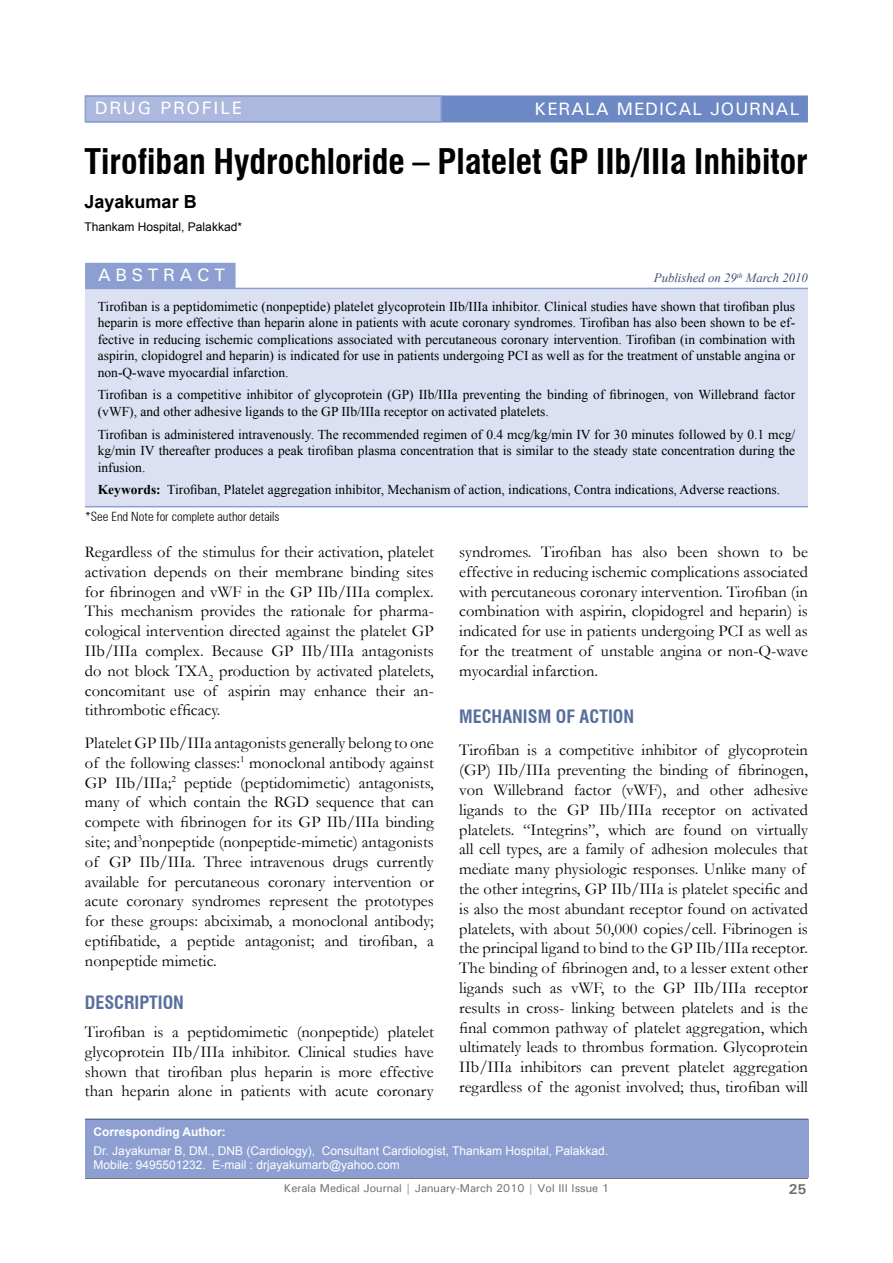
<style>
.page{position:relative;width:893px;height:1263px;background:#fff}
.page>*{position:absolute;margin:0;border:0;box-sizing:border-box;transform-origin:0 0}
.t1{font:700 condensed 34.5px "Swiss 721 BT";color:#000101}
.Head_1{font:700 condensed 18px "Swiss 721 BT";color:#576e9e}
.t2{font:500 18px "Univers";letter-spacing:.05em;color:#fff}
.t3{font:500 18px "Univers";letter-spacing:.1em;color:#fff}
.Title_Name{font:700 18px "Arial";color:#000}
.t4{font:500 18px "Univers";letter-spacing:.25em;color:#fff}
.Para_1{font:16.5px/19.8px "Garamond";color:#000;text-align:justify}
.t5{font:700 14.25px "Univers";color:#6d6e71}
.Abstract{font:13.5px/16.5px "Times New Roman";color:#000;text-align:justify}
.t6{font:300 condensed 12.75px "Zurich BT";color:#000}
.t7{font:italic 12.75px "Times New Roman";color:#3f5077}
.Corresponding_Author{font:12px "Arial";color:#fff}
.Title_Name-2{font:12px "Arial";color:#000}
.t8{font:700 12px "Arial";color:#fff}
.t9{font:500 11.25px "Univers";color:#6d6e71}
.s1{font-weight:700}
</style>
<div class="page">
<hr style="left:85px;top:1178px;width:723px;height:1px;background:#58595b">
<div style="left:85px;top:95px;width:723px;height:27px;background:#6d89c5;border:2px solid #6d89c5"></div>
<div style="left:85px;top:95px;width:357px;height:27px;background:#acb8dd;border:2px solid #8d9fd1"></div>
<div style="left:85px;top:1119px;width:723px;height:59px;background:#8d9fd1"></div>
<hr style="left:85px;top:1119px;width:723px;height:1px;background:#3f5077">
<div style="left:85px;top:263px;width:151px;height:26px;background:#8d9fd1"></div>
<div style="left:85px;top:289px;width:723px;height:217px;background:#dbe0f2"></div>
<hr style="left:85px;top:288px;width:723px;height:1px;background:#8d9fd1">
<hr style="left:85px;top:506px;width:723px;height:1px;background:#8d9fd1">
<p class="t3" style="left:95px;top:97px;width:149px">DRUG PROFILE</p>
<p class="t2" style="left:534px;top:97px;width:266px">KERALA MEDICAL JOURNAL</p>
<p class="t1" style="left:85px;top:141px;width:725px">Tirofiban Hydrochloride – Platelet GP IIb/IIIa Inhibitor</p>
<p class="Title_Name" style="left:85px;top:190px;width:114px">Jayakumar B</p>
<p class="Title_Name-2" style="left:85px;top:219px;width:159px">Thankam Hospital, Palakkad*</p>
<p class="t4" style="left:98px;top:264px;width:129px">ABSTRACT</p>
<p class="Abstract" style="left:98px;top:298px;width:699px">Tirofiban is a peptidomimetic (nonpeptide) platelet glycoprotein IIb/IIIa inhibitor. Clinical studies have shown that tirofiban plus heparin is more effective than heparin alone in patients with acute coronary syndromes. Tirofiban has also been shown to be ef&shy;fective in reducing ischemic complications associated with percutaneous coronary intervention. Tirofiban (in combination with aspirin, clopidogrel and heparin) is indicated for use in patients undergoing PCI as well as for the treatment of unstable angina or non-Q-wave myocardial infarction.</p>
<p class="Abstract" style="left:98px;top:386px;width:699px">Tirofiban is a competitive inhibitor of glycoprotein (GP) IIb/IIIa preventing the binding of fibrinogen, von Willebrand factor (vWF), and other adhesive ligands to the GP IIb/IIIa receptor on activated platelets.</p>
<p class="Abstract" style="left:98px;top:426px;width:699px">Tirofiban is administered intravenously. The recommended regimen of 0.4 mcg/kg/min IV for 30 minutes followed by 0.1 mcg/ kg/min IV thereafter produces a peak tirofiban plasma concentration that is similar to the steady state concentration during the infusion.</p>
<p class="Abstract" style="left:98px;top:481px;width:684px"><span class="s1">Keywords:</span> Tirofiban, Platelet aggregation inhibitor, Mechanism of action, indications, Contra indications, Adverse reactions.</p>
<p class="t6" style="left:85px;top:508px;width:196px">*See End Note for complete author details</p>
<p class="t7" style="left:654px;top:269px;width:156px">Published on 29<sup>th</sup> March 2010</p>
<p class="Para_1" style="left:85px;top:541px;width:350px">Regardless of the stimulus for their activation, platelet activation depends on their membrane binding sites for fibrinogen and vWF in the GP IIb/IIIa complex.<br>This mechanism provides the rationale for pharma&shy;cological intervention directed against the platelet GP IIb/IIIa complex. Because GP IIb/IIIa antagonists do not block TXA<sub>2</sub> production by activated platelets, concomitant use of aspirin may enhance their an&shy;tithrombotic efficacy.</p>
<p class="Para_1" style="left:85px;top:732px;width:350px">Platelet GP IIb/IIIa antagonists generally belong to one of the following classes:<sup>1</sup> monoclonal antibody against GP IIb/IIIa;<sup>2</sup> peptide (peptidomimetic) antagonists, many of which contain the RGD sequence that can compete with fibrinogen for its GP IIb/IIIa binding site; and<sup>3</sup>nonpeptide (nonpeptide-mimetic) antagonists of GP IIb/IIIa. Three intravenous drugs currently available for percutaneous coronary intervention or acute coronary syndromes represent the prototypes for these groups: abciximab, a monoclonal antibody; eptifibatide, a peptide antagonist; and tirofiban, a nonpeptide mimetic.</p>
<p class="Head_1" style="left:85px;top:991px;width:101px">DESCRIPTION</p>
<p class="Para_1" style="left:85px;top:1021px;width:350px">Tirofiban is a peptidomimetic (nonpeptide) platelet glycoprotein IIb/IIIa inhibitor. Clinical studies have shown that tirofiban plus heparin is more effective than heparin alone in patients with acute coronary</p>
<p class="Para_1" style="left:459px;top:541px;width:350px">syndromes. Tirofiban has also been shown to be effective in reducing ischemic complications associated with percutaneous coronary intervention. Tirofiban (in combination with aspirin, clopidogrel and heparin) is indicated for use in patients undergoing PCI as well as for the treatment of unstable angina or non-Q-wave myocardial infarction.</p>
<p class="Head_1" style="left:459px;top:705px;width:176px">MECHANISM OF ACTION</p>
<p class="Para_1" style="left:459px;top:740px;width:350px;text-align:left">Tirofiban is a competitive inhibitor of glycoprotein (GP) IIb/IIIa preventing the binding of fibrinogen, von Willebrand factor (vWF), and other adhesive ligands to the GP IIb/IIIa receptor on activated platelets. “Integrins”, which are found on virtually all cell types, are a family of adhesion molecules that mediate many physiologic responses. Unlike many of the other integrins, GP IIb/IIIa is platelet specific and is also the most abundant receptor found on activated platelets, with about 50,000 copies/cell. Fibrinogen is the principal ligand to bind to the GP IIb/IIIa receptor.<br>The binding of fibrinogen and, to a lesser extent other ligands such as vWF, to the GP IIb/IIIa receptor results in cross- linking between platelets and is the final common pathway of platelet aggregation, which ultimately leads to thrombus formation. Glycoprotein IIb/IIIa inhibitors can prevent platelet aggregation regardless of the agonist involved; thus, tirofiban will</p>
<p class="t8" style="left:94px;top:1124px;width:134px">Corresponding Author:</p>
<p class="Corresponding_Author" style="left:94px;top:1143px;width:516px">Dr. Jayakumar B, DM., DNB (Cardiology), Consultant Cardiologist, Thankam Hospital, Palakkad.</p>
<p class="Corresponding_Author" style="left:94px;top:1157px;width:308px">Mobile: 9495501232. E-mail : drjayakumarb@yahoo.com</p>
<p class="t9" style="left:284px;top:1181px;width:327px">Kerala Medical Journal | January-March 2010 | Vol III Issue 1</p>
<p class="t5" style="left:789px;top:1180px;width:19px">25</p>
</div>
